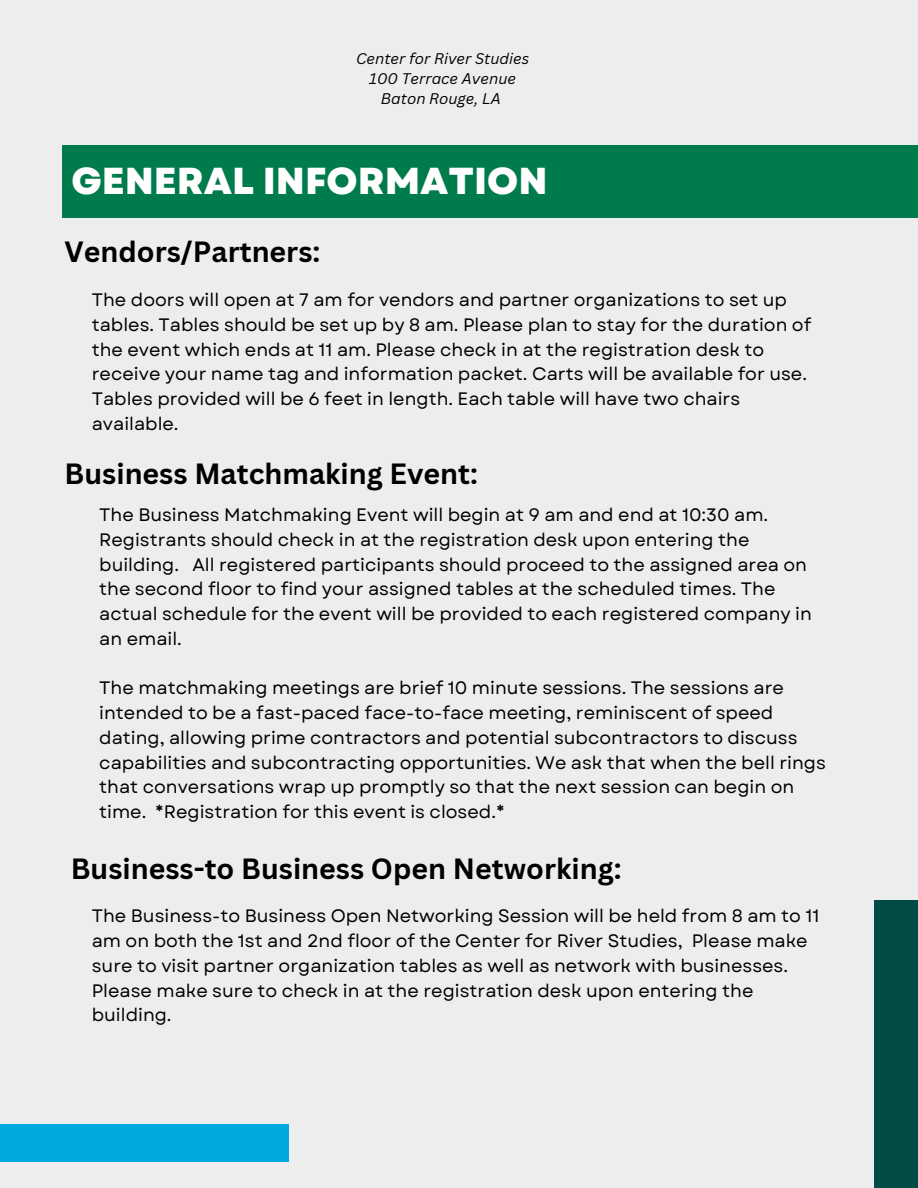
<style>
.page{position:relative;width:918px;height:1188px;background:#ededee}
.page>*{position:absolute;margin:0;border:0;box-sizing:border-box;transform-origin:0 0}
.t1{font:800 37.5px "Garet";color:#fff}
.t2{font:700 28.5px "Canva Sans";color:#000}
.t3{font:18px/24.8px "Garet";color:#000}
.t4{font:italic 15px/20.2px "Canva Sans";color:#000;text-align:center}
</style>
<div class="page">
<div style="left:62px;top:145px;width:856px;height:73px;background:#007b4b"></div>
<div style="left:0;top:1124px;width:288px;height:38px;background:#00a9e0"></div>
<div style="left:874px;top:900px;width:44px;height:288px;background:#004c45"></div>
<p class="t4" style="left:356px;top:48px;width:175px">Center for River Studies<br>100 Terrace Avenue<br>Baton Rouge, LA</p>
<h1 class="t1" style="left:71px;top:154px;width:478px">GENERAL INFORMATION</h1>
<h2 class="t2" style="left:65px;top:231px;width:257px">Vendors/Partners:</h2>
<p class="t3" style="left:92px;top:287px;width:721px">The doors will open at 7 am for vendors and partner organizations to set up tables. Tables should be set up by 8 am. Please plan to stay for the duration of the event which ends at 11 am. Please check in at the registration desk to receive your name tag and information packet. Carts will be available for use.<br>Tables provided will be 6 feet in length. Each table will have two chairs available.</p>
<h2 class="t2" style="left:65px;top:453px;width:415px">Business Matchmaking Event:</h2>
<p class="t3" style="left:99px;top:503px;width:714px">The Business Matchmaking Event will begin at 9 am and end at 10:30 am.<br>Registrants should check in at the registration desk upon entering the building. All registered participants should proceed to the assigned area on the second floor to find your assigned tables at the scheduled times. The actual schedule for the event will be provided to each registered company in an email.</p>
<p class="t3" style="left:99px;top:676px;width:728px">The matchmaking meetings are brief 10 minute sessions. The sessions are intended to be a fast-paced face-to-face meeting, reminiscent of speed dating, allowing prime contractors and potential subcontractors to discuss capabilities and subcontracting opportunities. We ask that when the bell rings that conversations wrap up promptly so that the next session can begin on time. *Registration for this event is closed.*</p>
<h2 class="t2" style="left:71px;top:848px;width:552px">Business-to Business Open Networking:</h2>
<p class="t3" style="left:92px;top:904px;width:729px">The Business-to Business Open Networking Session will be held from 8 am to 11 am on both the 1st and 2nd floor of the Center for River Studies, Please make sure to visit partner organization tables as well as network with businesses.<br>Please make sure to check in at the registration desk upon entering the building.</p>
</div>
